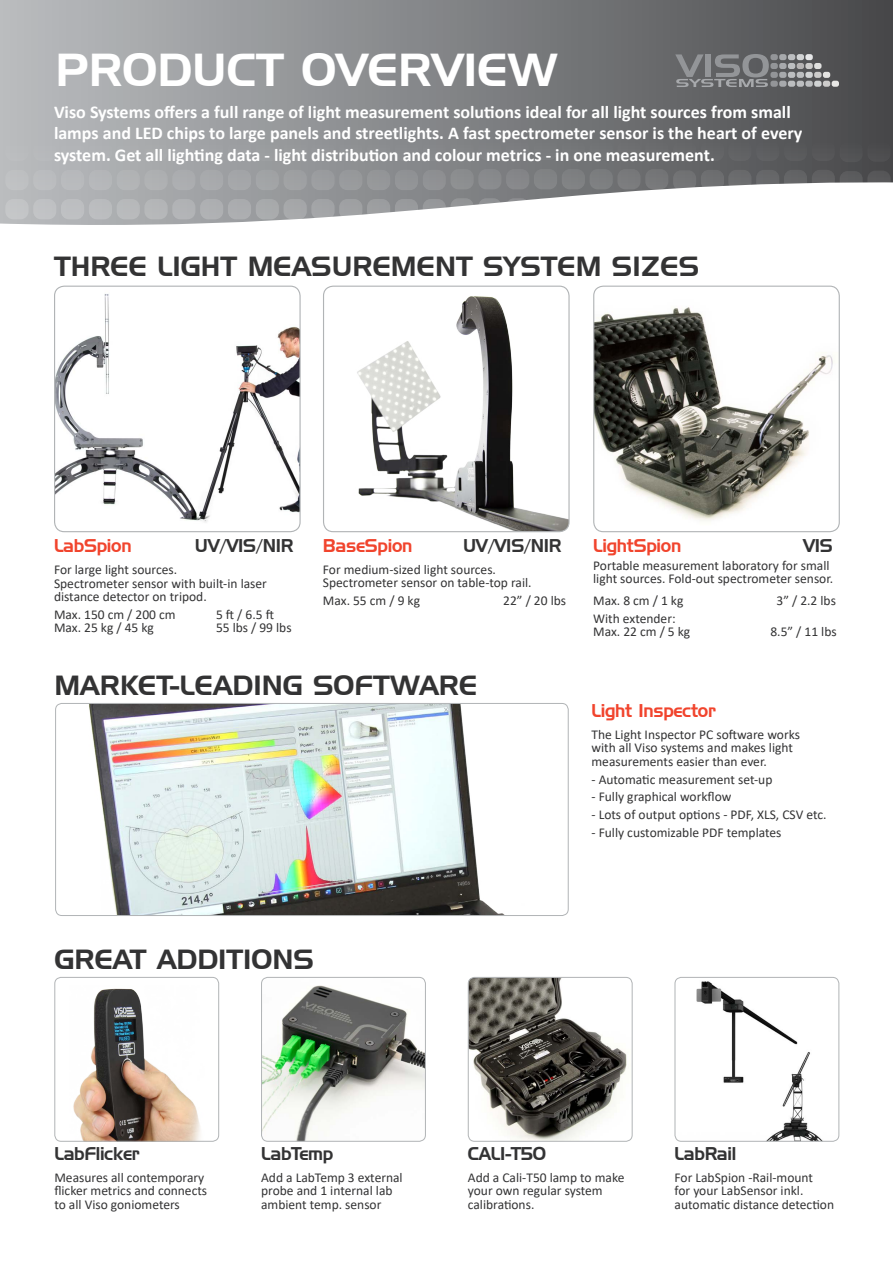
<style>
.page{position:relative;width:893px;height:1263px;background:#fff}
.page>*{position:absolute;margin:0;border:0;box-sizing:border-box;transform-origin:0 0}
.t1{font:45px "Handel Gothic BT";color:#fff}
.t2{font:27px "Handel Gothic BT";color:#333334}
.t3{font:700 18px/21.6px "Calibri";color:#fff}
.t4{font:18px "Handel Gothic BT";letter-spacing:-.015em;color:#333334;scale:.95 1}
.t5{font:18px "Handel Gothic BT";letter-spacing:-.015em;color:#f1442d;scale:.95 1}
.t6{font:13.5px/13.5px "Calibri";color:#333334}
</style>
<div class="page">
<svg style="left:0;top:0;width:893px;height:225px;background:#86888a"></svg>
<div style="left:5px;top:141px;width:24px;height:20px;background:#b9bbbd;border-radius:8px"></div>
<div style="left:33px;top:141px;width:23px;height:20px;background:#b5b7ba;border-radius:8px"></div>
<div style="left:61px;top:141px;width:23px;height:20px;background:#b2b4b7;border-radius:8px"></div>
<div style="left:89px;top:141px;width:23px;height:20px;background:#afb1b4;border-radius:8px"></div>
<div style="left:117px;top:141px;width:23px;height:20px;background:#acaeb0;border-radius:8px"></div>
<div style="left:144px;top:141px;width:24px;height:20px;background:#a8aaac;border-radius:8px"></div>
<div style="left:172px;top:141px;width:23px;height:20px;background:#a4a6a9;border-radius:8px"></div>
<div style="left:200px;top:141px;width:23px;height:20px;background:#a0a2a5;border-radius:8px"></div>
<div style="left:228px;top:141px;width:23px;height:20px;background:#9d9fa2;border-radius:8px"></div>
<div style="left:450px;top:140px;width:24px;height:20px;background:#828486;border-radius:8px"></div>
<div style="left:701px;top:141px;width:23px;height:20px;background:#636466;border-radius:8px"></div>
<div style="left:256px;top:141px;width:23px;height:20px;background:#9a9c9e;border-radius:8px"></div>
<div style="left:478px;top:140px;width:23px;height:20px;background:#7f8183;border-radius:8px"></div>
<div style="left:673px;top:141px;width:23px;height:20px;background:#67686a;border-radius:8px"></div>
<div style="left:284px;top:141px;width:23px;height:20px;background:#96989b;border-radius:8px"></div>
<div style="left:506px;top:140px;width:23px;height:20px;background:#7c7d80;border-radius:8px"></div>
<div style="left:311px;top:141px;width:24px;height:20px;background:#939598;border-radius:8px"></div>
<div style="left:534px;top:140px;width:23px;height:20px;background:#787a7c;border-radius:8px"></div>
<div style="left:339px;top:141px;width:23px;height:20px;background:#8f9194;border-radius:8px"></div>
<div style="left:562px;top:140px;width:23px;height:20px;background:#747678;border-radius:8px"></div>
<div style="left:367px;top:141px;width:23px;height:20px;background:#8c8e90;border-radius:8px"></div>
<div style="left:590px;top:140px;width:23px;height:20px;background:#717375;border-radius:8px"></div>
<div style="left:395px;top:141px;width:23px;height:20px;background:#888a8d;border-radius:8px"></div>
<div style="left:617px;top:140px;width:23px;height:20px;background:#6e6f71;border-radius:8px"></div>
<div style="left:423px;top:141px;width:23px;height:20px;background:#86878a;border-radius:8px"></div>
<div style="left:645px;top:140px;width:23px;height:20px;background:#6a6b6d;border-radius:8px"></div>
<div style="left:867px;top:141px;width:24px;height:21px;background:#4b4b4d;border-radius:8px"></div>
<div style="left:840px;top:142px;width:23px;height:20px;background:#4f5052;border-radius:8px"></div>
<div style="left:728px;top:141px;width:23px;height:20px;background:#5f6062;border-radius:8px"></div>
<div style="left:756px;top:141px;width:23px;height:20px;background:#5b5c5e;border-radius:8px"></div>
<div style="left:784px;top:141px;width:23px;height:20px;background:#57585a;border-radius:8px"></div>
<div style="left:812px;top:141px;width:23px;height:20px;background:#545456;border-radius:8px"></div>
<svg style="left:0;top:153px;width:893px;height:67px"></svg>
<svg style="left:675px;top:54px;width:94px;height:33px;background:#797a7d"></svg>
<div style="left:770px;top:81px;width:8px;height:6px;background:#939598;border-radius:2px"></div>
<div style="left:779px;top:81px;width:7px;height:6px;background:#a7a9ac;border-radius:2px"></div>
<div style="left:788px;top:81px;width:7px;height:6px;background:#bcbec0;border-radius:2px"></div>
<div style="left:797px;top:81px;width:7px;height:6px;background:#bcbec0;border-radius:2px"></div>
<div style="left:805px;top:81px;width:8px;height:6px;background:#bcbec0;border-radius:2px"></div>
<div style="left:814px;top:81px;width:7px;height:6px;background:#d1d3d4;border-radius:2px"></div>
<div style="left:823px;top:81px;width:7px;height:6px;background:#cdcccb;border-radius:2px"></div>
<div style="left:832px;top:81px;width:7px;height:6px;background:#e8e7e5;border-radius:2px"></div>
<div style="left:770px;top:72px;width:8px;height:6px;background:#939598;border-radius:2px"></div>
<div style="left:779px;top:72px;width:7px;height:6px;background:#a7a9ac;border-radius:2px"></div>
<div style="left:788px;top:72px;width:7px;height:6px;background:#bcbec0;border-radius:2px"></div>
<div style="left:797px;top:72px;width:7px;height:6px;background:#bcbec0;border-radius:2px"></div>
<div style="left:805px;top:72px;width:8px;height:6px;background:#d1d3d4;border-radius:2px"></div>
<div style="left:814px;top:72px;width:7px;height:6px;background:#cdcccb;border-radius:2px"></div>
<div style="left:823px;top:72px;width:7px;height:6px;background:#e5e4e2;border-radius:2px"></div>
<div style="left:770px;top:63px;width:8px;height:6px;background:#939598;border-radius:2px"></div>
<div style="left:779px;top:63px;width:7px;height:6px;background:#a7a9ac;border-radius:2px"></div>
<div style="left:788px;top:63px;width:7px;height:6px;background:#bcbec0;border-radius:2px"></div>
<div style="left:797px;top:63px;width:7px;height:6px;background:#b5b3b3;border-radius:2px"></div>
<div style="left:805px;top:63px;width:8px;height:6px;background:#cdcccb;border-radius:2px"></div>
<div style="left:814px;top:63px;width:7px;height:6px;background:#e0e0df;border-radius:2px"></div>
<div style="left:770px;top:54px;width:8px;height:6px;background:#939598;border-radius:2px"></div>
<div style="left:779px;top:54px;width:7px;height:6px;background:#a7a9ac;border-radius:2px"></div>
<div style="left:788px;top:54px;width:7px;height:6px;background:#bcbec0;border-radius:2px"></div>
<div style="left:797px;top:54px;width:7px;height:6px;background:#d1d3d4;border-radius:2px"></div>
<div style="left:805px;top:54px;width:8px;height:6px;background:#e6e7e8;border-radius:2px"></div>
<img style="left:55px;top:286px;width:245px;height:246px">
<div style="left:54px;top:286px;width:247px;height:246px;border:1px solid #b1b4b6;border-radius:10px"></div>
<img style="left:357px;top:289px;width:212px;height:243px">
<div style="left:323px;top:286px;width:247px;height:246px;border:1px solid #b1b4b6;border-radius:10px"></div>
<img style="left:595px;top:307px;width:243px;height:221px">
<div style="left:593px;top:286px;width:247px;height:246px;border:1px solid #b1b4b6;border-radius:10px"></div>
<img style="left:57px;top:703px;width:510px;height:211px">
<div style="left:55px;top:703px;width:514px;height:213px;border:1px solid #b1b4b6;border-radius:6px"></div>
<img style="left:468px;top:977px;width:164px;height:164px">
<div style="left:468px;top:977px;width:164px;height:165px;border:1px solid #b1b4b6;border-radius:6px"></div>
<img style="left:73px;top:988px;width:127px;height:152px">
<div style="left:54px;top:977px;width:165px;height:165px;border:1px solid #b1b4b6;border-radius:6px"></div>
<svg style="left:263px;top:977px;width:161px;height:163px"></svg>
<div style="left:261px;top:977px;width:165px;height:165px;border:1px solid #b1b4b6;border-radius:6px"></div>
<img style="left:675px;top:980px;width:164px;height:160px">
<div style="left:675px;top:977px;width:164px;height:165px;border:1px solid #b1b4b6;border-radius:6px"></div>
<h1 class="t1" style="left:55px;top:43px;width:504px">PRODUCT OVERVIEW</h1>
<p class="t3" style="left:54px;top:101px;width:750px">Viso Systems offers a full range of light measurement solutions ideal for all light sources from small lamps and LED chips to large panels and streetlights. A fast spectrometer sensor is the heart of every system. Get all lighting data - light distribution and colour metrics - in one measurement.</p>
<h2 class="t2" style="left:54px;top:250px;width:647px">THREE LIGHT MEASUREMENT SYSTEM SIZES</h2>
<h3 class="t5" style="left:54px;top:535px;width:83px">LabSpion</h3>
<h3 class="t4" style="left:195px;top:535px;width:105px">UV/VIS/NIR</h3>
<p class="t6" style="left:54px;top:562px;width:214px">For large light sources.<br>Spectrometer sensor with built-in laser distance detector on tripod.</p>
<p class="t6" style="left:54px;top:607px;width:123px">Max. 150 cm / 200 cm</p>
<p class="t6" style="left:216px;top:607px;width:59px">5 ft / 6.5 ft</p>
<p class="t6" style="left:54px;top:621px;width:101px">Max. 25 kg / 45 kg</p>
<p class="t6" style="left:216px;top:621px;width:77px">55 lbs / 99 lbs</p>
<h3 class="t5" style="left:323px;top:534px;width:96px">BaseSpion</h3>
<h3 class="t4" style="left:463px;top:534px;width:105px">UV/VIS/NIR</h3>
<p class="t6" style="left:323px;top:562px;width:210px">For medium-sized light sources.<br>Spectrometer sensor on table-top rail.</p>
<p class="t6" style="left:323px;top:593px;width:99px">Max. 55 cm / 9 kg</p>
<p class="t6" style="left:503px;top:593px;width:64px">22” / 20 lbs</p>
<h2 class="t2" style="left:54px;top:669px;width:424px">MARKET-LEADING SOFTWARE</h2>
<h3 class="t5" style="left:593px;top:534px;width:94px">LightSpion</h3>
<h3 class="t4" style="left:803px;top:534px;width:33px">VIS</h3>
<p class="t6" style="left:593px;top:558px;width:241px">Portable measurement laboratory for small light sources. Fold-out spectrometer sensor.</p>
<p class="t6" style="left:593px;top:593px;width:92px">Max. 8 cm / 1 kg</p>
<p class="t6" style="left:777px;top:593px;width:61px">3” / 2.2 lbs</p>
<p class="t6" style="left:593px;top:611px;width:99px">With extender:<br>Max. 22 cm / 5 kg</p>
<p class="t6" style="left:770px;top:625px;width:68px">8.5” / 11 lbs</p>
<h3 class="t5" style="left:591px;top:699px;width:133px">Light Inspector</h3>
<p class="t6" style="left:591px;top:727px;width:210px">The Light Inspector PC software works with all Viso systems and makes light measurements easier than ever.</p>
<p class="t6" style="left:591px;top:772px;width:182px">- Automatic measurement set-up</p>
<p class="t6" style="left:591px;top:790px;width:141px">- Fully graphical workflow</p>
<p class="t6" style="left:591px;top:807px;width:237px">- Lots of output options - PDF, XLS, CSV etc.</p>
<p class="t6" style="left:591px;top:825px;width:192px">- Fully customizable PDF templates</p>
<h2 class="t2" style="left:54px;top:943px;width:261px">GREAT ADDITIONS</h2>
<h3 class="t4" style="left:54px;top:1142px;width:91px">LabFlicker</h3>
<p class="t6" style="left:54px;top:1170px;width:154px">Measures all contemporary flicker metrics and connects to all Viso goniometers</p>
<h3 class="t4" style="left:261px;top:1142px;width:78px">LabTemp</h3>
<p class="t6" style="left:261px;top:1170px;width:143px">Add a LabTemp 3 external probe and 1 internal lab ambient temp. sensor</p>
<h3 class="t4" style="left:468px;top:1142px;width:84px">CALI-T50</h3>
<p class="t6" style="left:468px;top:1170px;width:158px">Add a Cali-T50 lamp to make your own regular system calibrations.</p>
<h3 class="t4" style="left:675px;top:1142px;width:66px">LabRail</h3>
<p class="t6" style="left:675px;top:1170px;width:161px">For LabSpion -Rail-mount<br>for your LabSensor inkl. automatic distance detection</p>
</div>
